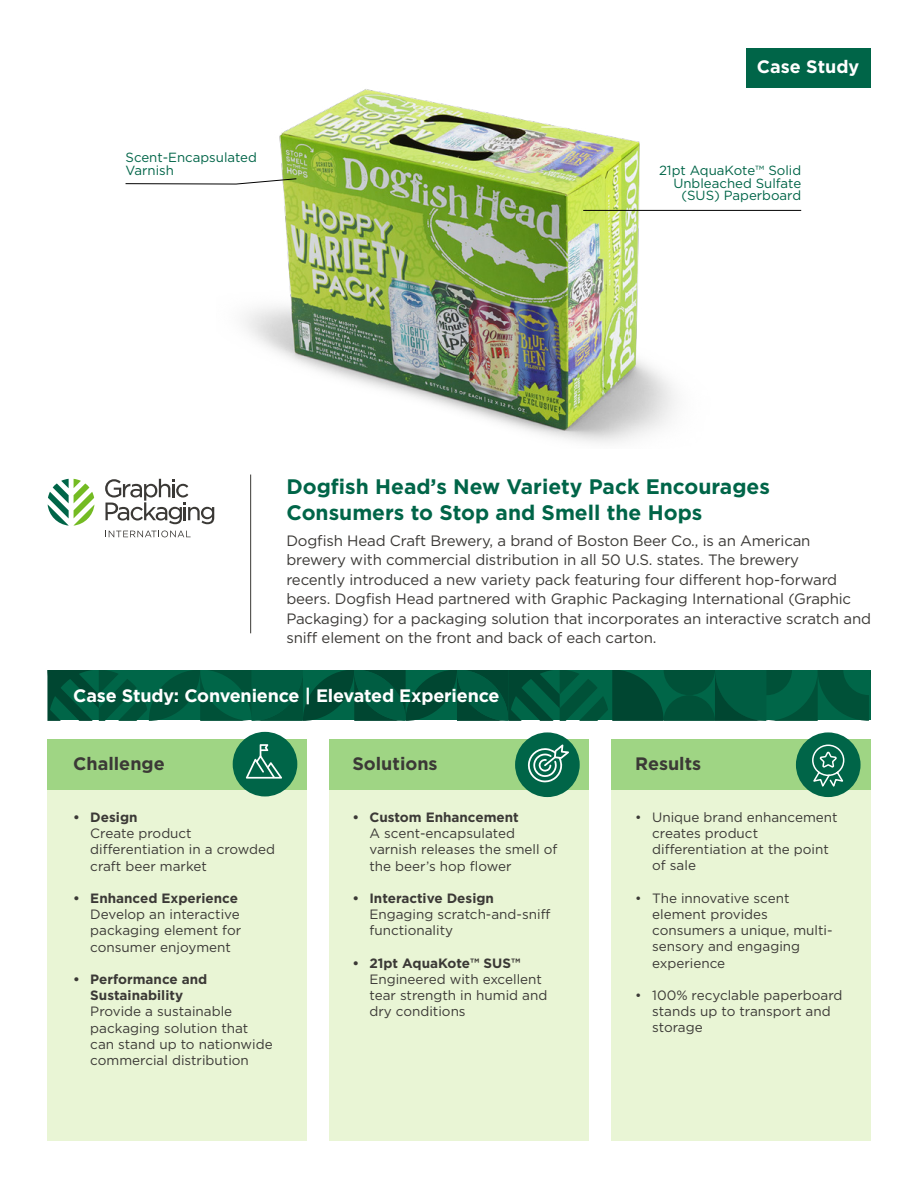
<style>
.page{position:relative;width:918px;height:1188px;background:#fff}
.page>*{position:absolute;margin:0;border:0;box-sizing:border-box;transform-origin:0 0}
.t1{font:700 21px/25.5px "Gotham";color:#006548}
.t2{font:700 18px "Gotham";letter-spacing:-.01em;color:#fff}
.t3{font:700 18px "Gotham";color:#3b3936}
.t4{font:15px/19.5px "Gotham";letter-spacing:-.01em;color:#3b3936}
.t5{font:13.5px/16.2px "Gotham";color:#3b3936}
.t6{font:700 13.5px/16.2px "Gotham";color:#3b3936;text-align:center}
.t7{font:13.2px/12.6px "Gotham";color:#006548}
</style>
<div class="page">
<div style="left:746px;top:48px;width:124px;height:39px;background:#006548"></div>
<svg style="left:48px;top:670px;width:823px;height:50px;background:#00573d"></svg>
<hr style="left:250px;top:475px;width:1px;height:158px;background:#3b3936">
<svg style="left:48px;top:479px;width:46px;height:47px"></svg>
<svg style="left:105px;top:479px;width:109px;height:45px"></svg>
<svg style="left:108px;top:531px;width:83px;height:6px"></svg>
<div style="left:330px;top:739px;width:259px;height:401px;background:#e9f5d5"></div>
<div style="left:48px;top:739px;width:259px;height:401px;background:#e9f5d5"></div>
<div style="left:611px;top:739px;width:259px;height:401px;background:#e9f5d5"></div>
<div style="left:48px;top:739px;width:259px;height:51px;background:#9fd584"></div>
<div style="left:330px;top:739px;width:259px;height:51px;background:#9fd584"></div>
<div style="left:611px;top:739px;width:259px;height:51px;background:#9fd584"></div>
<div style="left:233px;top:732px;width:64px;height:64px;background:#006548;border-radius:50%"></div>
<svg style="left:246px;top:744px;width:36px;height:35px"></svg>
<div style="left:515px;top:732px;width:65px;height:65px;background:#006548;border-radius:50%"></div>
<svg style="left:527px;top:744px;width:42px;height:39px"></svg>
<div style="left:796px;top:732px;width:65px;height:65px;background:#006548;border-radius:50%"></div>
<svg style="left:812px;top:744px;width:33px;height:43px"></svg>
<img style="left:245px;top:89px;width:467px;height:354px">
<svg style="left:125px;top:178px;width:172px;height:7px"></svg>
<hr style="left:541px;top:127px;width:35px;height:1px;background:#fff">
<hr style="left:583px;top:210px;width:218px;height:1px;background:#000">
<p class="t7" style="left:126px;top:151px;width:133px">Scent-Encapsulated<br>Varnish</p>
<h2 class="t2" style="left:757px;top:56px;width:104px">Case Study</h2>
<p class="t7" style="left:659px;top:164px;width:144px;text-align:right">21pt AquaKote™ Solid<br>Unbleached Sulfate (SUS) Paperboard</p>
<h1 class="t1" style="left:286px;top:473px;width:485px">Dogfish Head’s New Variety Pack Encourages<br>Consumers to Stop and Smell the Hops</h1>
<p class="t4" style="left:286px;top:531px;width:586px">Dogfish Head Craft Brewery, a brand of Boston Beer Co., is an American brewery with commercial distribution in all 50 U.S. states. The brewery<br>recently introduced a new variety pack featuring four different hop-forward beers. Dogfish Head partnered with Graphic Packaging International (Graphic Packaging) for a packaging solution that incorporates an interactive scratch and sniff element on the front and back of each carton.</p>
<h2 class="t2" style="left:73px;top:685px;width:428px">Case Study: Convenience | Elevated Experience</h2>
<h2 class="t3" style="left:73px;top:753px;width:93px">Challenge</h2>
<h2 class="t3" style="left:352px;top:753px;width:87px">Solutions</h2>
<h2 class="t3" style="left:635px;top:753px;width:68px">Results</h2>
<p class="t6" style="left:73px;top:809px;width:66px">• Design</p>
<p class="t5" style="left:90px;top:825px;width:186px">Create product differentiation in a crowded craft beer market</p>
<p class="t6" style="left:73px;top:890px;width:166px">• Enhanced Experience</p>
<p class="t5" style="left:90px;top:906px;width:152px;text-align:justify">Develop an interactive packaging element for consumer enjoyment</p>
<p class="t6" style="left:73px;top:971px;width:136px">• Performance and<br>Sustainability</p>
<p class="t5" style="left:90px;top:1003px;width:184px">Provide a sustainable packaging solution that can stand up to nationwide commercial distribution</p>
<p class="t6" style="left:352px;top:809px;width:168px">• Custom Enhancement</p>
<p class="t5" style="left:369px;top:825px;width:190px">A scent-encapsulated varnish releases the smell of the beer’s hop flower</p>
<p class="t6" style="left:352px;top:890px;width:143px">• Interactive Design</p>
<p class="t5" style="left:369px;top:906px;width:183px">Engaging scratch-and-sniff functionality</p>
<p class="t6" style="left:352px;top:955px;width:169px">• 21pt AquaKote™ SUS™</p>
<p class="t5" style="left:369px;top:971px;width:179px">Engineered with excellent tear strength in humid and dry conditions</p>
<p class="t5" style="left:652px;top:809px;width:187px;text-indent:-17px">• Unique brand enhancement creates product differentiation at the point of sale</p>
<p class="t5" style="left:652px;top:890px;width:182px;text-indent:-17px">• The innovative scent element provides consumers a unique, multi&shy;sensory and engaging experience</p>
<p class="t5" style="left:652px;top:987px;width:192px;text-indent:-17px">• 100% recyclable paperboard stands up to transport and storage</p>
</div>
